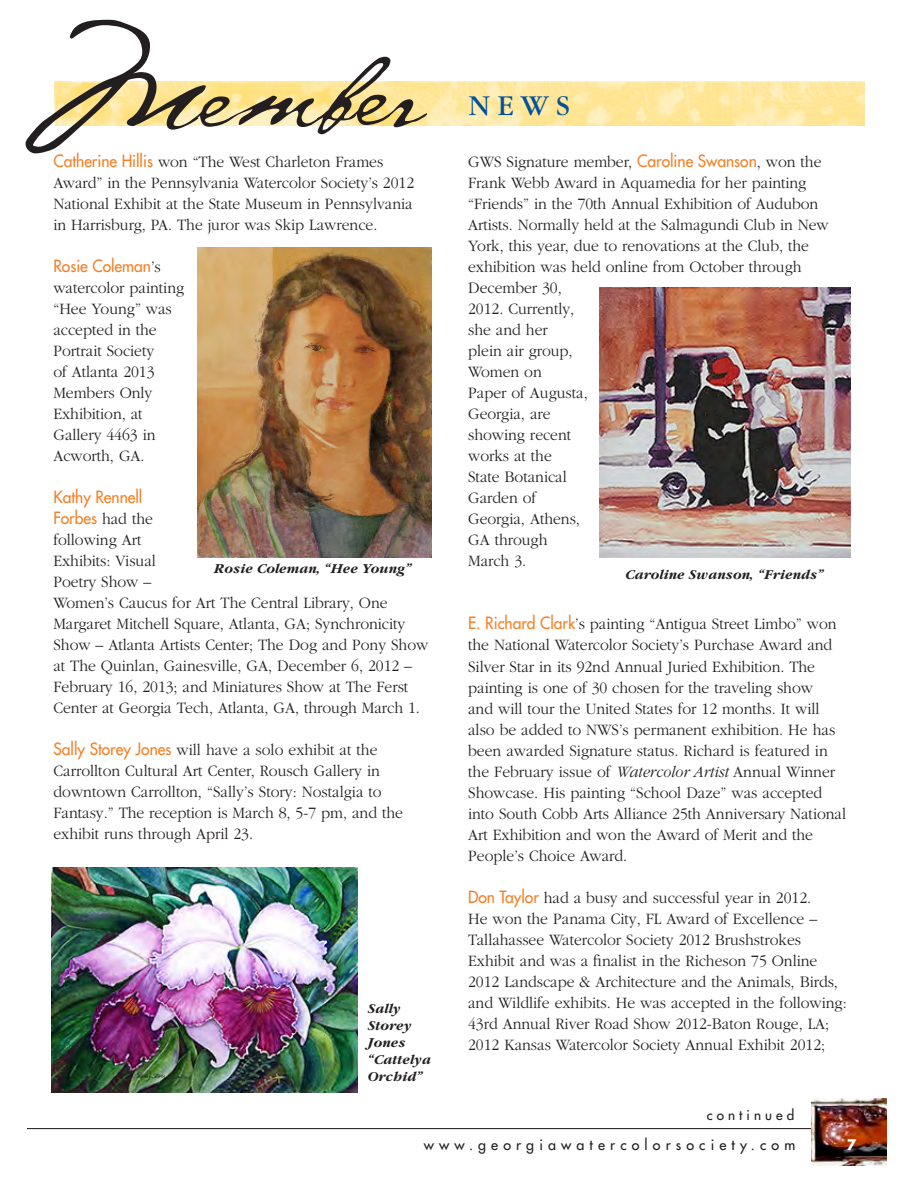
<style>
.page{position:relative;width:918px;height:1188px;background:#fff}
.page>*{position:absolute;margin:0;border:0;box-sizing:border-box;transform-origin:0 0}
.t1{font:128.25px "Cezanne";color:#231f20;scale:1.05 1}
.t2{font:30px "Garamond";color:#01529a}
.t3{font:300 16.5px/21px "Garamond";color:#231f20;scale:.95 1}
.t4{font:italic 700 14.25px/17.1px "Garamond";letter-spacing:.01em;color:#231f20}
.t5{font:14.25px "Futura";letter-spacing:.36em;color:#231f20}
.t6{font:700 14.25px "Futura";color:#fff}
.t7{font:13.5px "Futura";letter-spacing:.3em;color:#231f20}
.s1{font-family:"Futura";font-weight:400;color:#f48026}
.s2{font-style:italic}
</style>
<div class="page">
<hr style="left:27px;top:1128px;width:796px;height:1px;background:#231f20">
<img style="left:811px;top:1098px;width:76px;height:67px">
<img style="left:198px;top:247px;width:233px;height:310px">
<img style="left:54px;top:82px;width:810px;height:43px">
<img style="left:52px;top:867px;width:305px;height:226px">
<img style="left:600px;top:287px;width:250px;height:270px">
<p class="t1" style="left:17px;top:10px;width:387px;rotate:-1deg">Member</p>
<p class="t3" style="left:53px;top:152px;width:381px"><span class="s1">Catherine Hillis</span> won “The West Charleton Frames Award” in the Pennsylvania Watercolor Society’s 2012<br>National Exhibit at the State Museum in Pennsylvania in Harrisburg, PA. The juror was Skip Lawrence.</p>
<p class="t3" style="left:53px;top:257px;width:139px"><span class="s1">Rosie Coleman</span>’s watercolor painting “Hee Young” was accepted in the<br>Portrait Society<br>of Atlanta 2013<br>Members Only<br>Exhibition, at<br>Gallery 4463 in<br>Acworth, GA.</p>
<p class="t3" style="left:53px;top:488px;width:396px"><span class="s1">Kathy Rennell<br>Forbes</span> had the<br>following Art<br>Exhibits: Visual<br>Poetry Show –<br>Women’s Caucus for Art The Central Library, One Margaret Mitchell Square, Atlanta, GA; Synchronicity Show – Atlanta Artists Center; The Dog and Pony Show at The Quinlan, Gainesville, GA, December 6, 2012 – February 16, 2013; and Miniatures Show at The Ferst Center at Georgia Tech, Atlanta, GA, through March 1.</p>
<p class="t3" style="left:53px;top:740px;width:369px"><span class="s1">Sally Storey Jones</span> will have a solo exhibit at the Carrollton Cultural Art Center, Rousch Gallery in downtown Carrollton, “Sally’s Story: Nostalgia to Fantasy.” The reception is March 8, 5-7 pm, and the exhibit runs through April 23.</p>
<p class="t4" style="left:215px;top:560px;width:199px">Rosie Coleman, “Hee Young”</p>
<p class="t4" style="left:369px;top:1000px;width:64px">Sally<br>Storey<br>Jones “Cattelya<br>Orchid”</p>
<p class="t2" style="left:468px;top:90px;width:103px">NEWS</p>
<p class="t3" style="left:468px;top:152px;width:381px">GWS Signature member, <span class="s1">Caroline Swanson</span>, won the Frank Webb Award in Aquamedia for her painting “Friends” in the 70th Annual Exhibition of Audubon Artists. Normally held at the Salmagundi Club in New York, this year, due to renovations at the Club, the exhibition was held online from October through December 30,<br>2012. Currently,<br>she and her</p>
<p class="t3" style="left:468px;top:341px;width:127px">plein air group,<br>Women on<br>Paper of Augusta,<br>Georgia, are showing recent works at the<br>State Botanical<br>Garden of<br>Georgia, Athens,<br>GA through<br>March 3.</p>
<p class="t4" style="left:626px;top:566px;width:200px">Caroline Swanson, “Friends”</p>
<p class="t3" style="left:468px;top:614px;width:399px"><span class="s1">E. Richard Clark</span>’s painting “Antigua Street Limbo” won the National Watercolor Society’s Purchase Award and Silver Star in its 92nd Annual Juried Exhibition. The painting is one of 30 chosen for the traveling show<br>and will tour the United States for 12 months. It will also be added to NWS’s permanent exhibition. He has been awarded Signature status. Richard is featured in the February issue of <span class="s2">Watercolor Artist</span> Annual Winner Showcase. His painting “School Daze” was accepted into South Cobb Arts Alliance 25th Anniversary National Art Exhibition and won the Award of Merit and the People’s Choice Award.</p>
<p class="t3" style="left:468px;top:887px;width:400px"><span class="s1">Don Taylor</span> had a busy and successful year in 2012.<br>He won the Panama City, FL Award of Excellence – Tallahassee Watercolor Society 2012 Brushstrokes Exhibit and was a finalist in the Richeson 75 Online 2012 Landscape &amp; Architecture and the Animals, Birds, and Wildlife exhibits. He was accepted in the following:<br>43rd Annual River Road Show 2012-Baton Rouge, LA; 2012 Kansas Watercolor Society Annual Exhibit 2012;</p>
<p class="t7" style="left:707px;top:1106px;width:89px">continued</p>
<p class="t5" style="left:424px;top:1135px;width:373px">www.georgiawatercolorsociety.com</p>
<p class="t6" style="left:847px;top:1135px;width:11px">7</p>
</div>
